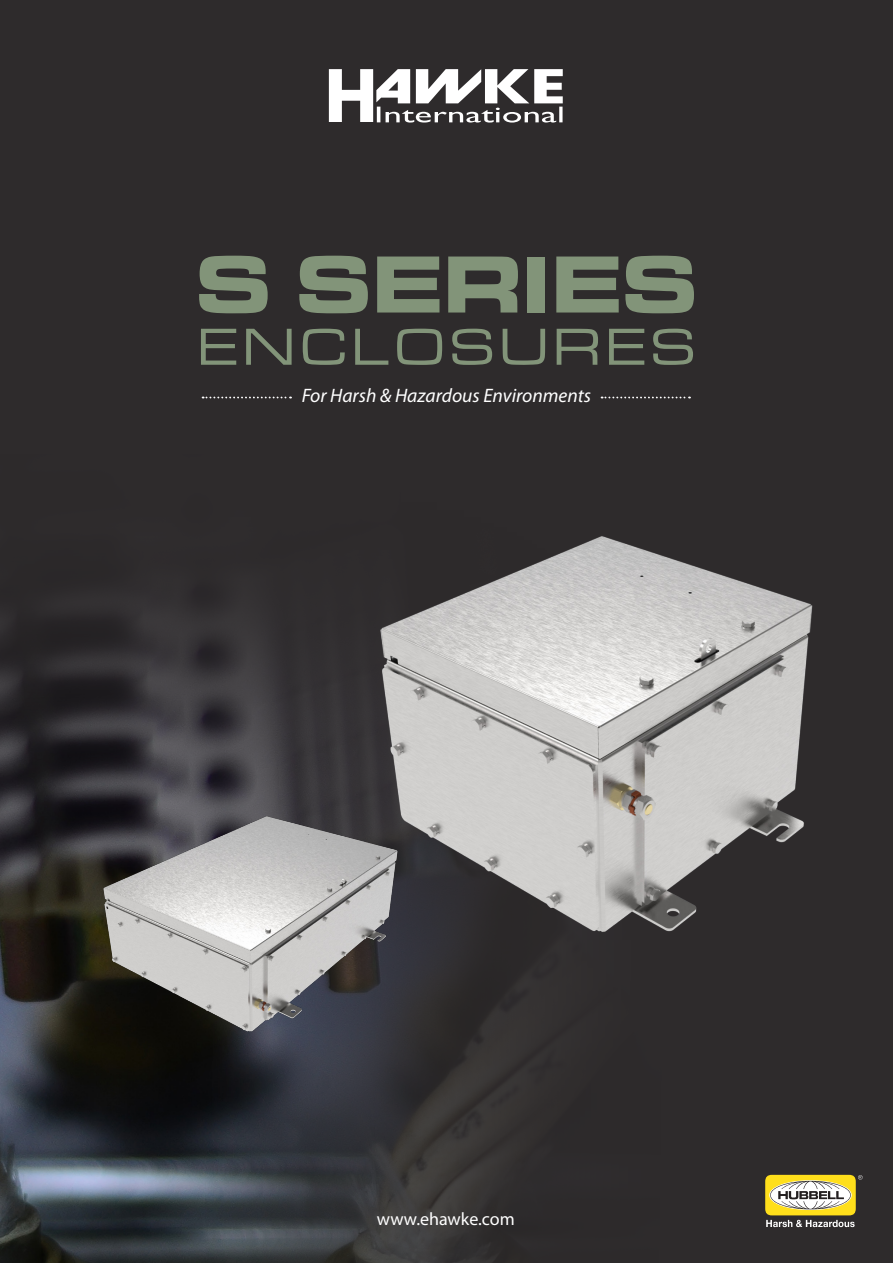
<style>
.page{position:relative;width:893px;height:1263px;background:#fff}
.page>*{position:absolute;margin:0;border:0;box-sizing:border-box;transform-origin:0 0}
.t1{font:84px "Microgramma D Bold Exte";letter-spacing:.04em;color:#829479}
.t2{font:54px "Microgramma D Medi Exte";letter-spacing:.12em;color:#829479}
.t3{font:italic 19.5px "Myriad Pro";color:#fff}
.t4{font:18px "Myriad Pro";color:#fff}
</style>
<div class="page">
<img style="left:0;top:0;width:893px;height:1263px">
<div style="left:765px;top:1175px;width:91px;height:40px;background:#ffdf1b;border-radius:7px"></div>
<svg style="left:769px;top:1180px;width:83px;height:30px"></svg>
<svg style="left:770px;top:1181px;width:81px;height:28px;background:#cbc5a6"></svg>
<svg style="left:858px;top:1175px;width:5px;height:5px"></svg>
<svg style="left:766px;top:1220px;width:89px;height:7px"></svg>
<svg style="left:329px;top:69px;width:234px;height:54px"></svg>
<svg style="left:602px;top:397px;width:88px;height:1px"></svg>
<svg style="left:203px;top:397px;width:88px;height:1px"></svg>
<img style="left:83px;top:812px;width:325px;height:227px">
<img style="left:361px;top:519px;width:472px;height:466px">
<p class="t1" style="left:197px;top:227px;width:500px">S SERIES</p>
<p class="t2" style="left:198px;top:312px;width:498px">ENCLOSURES</p>
<p class="t3" style="left:302px;top:383px;width:291px">For Harsh &amp; Hazardous Environments</p>
<p class="t4" style="left:377px;top:1208px;width:139px">www.ehawke.com</p>
</div>
